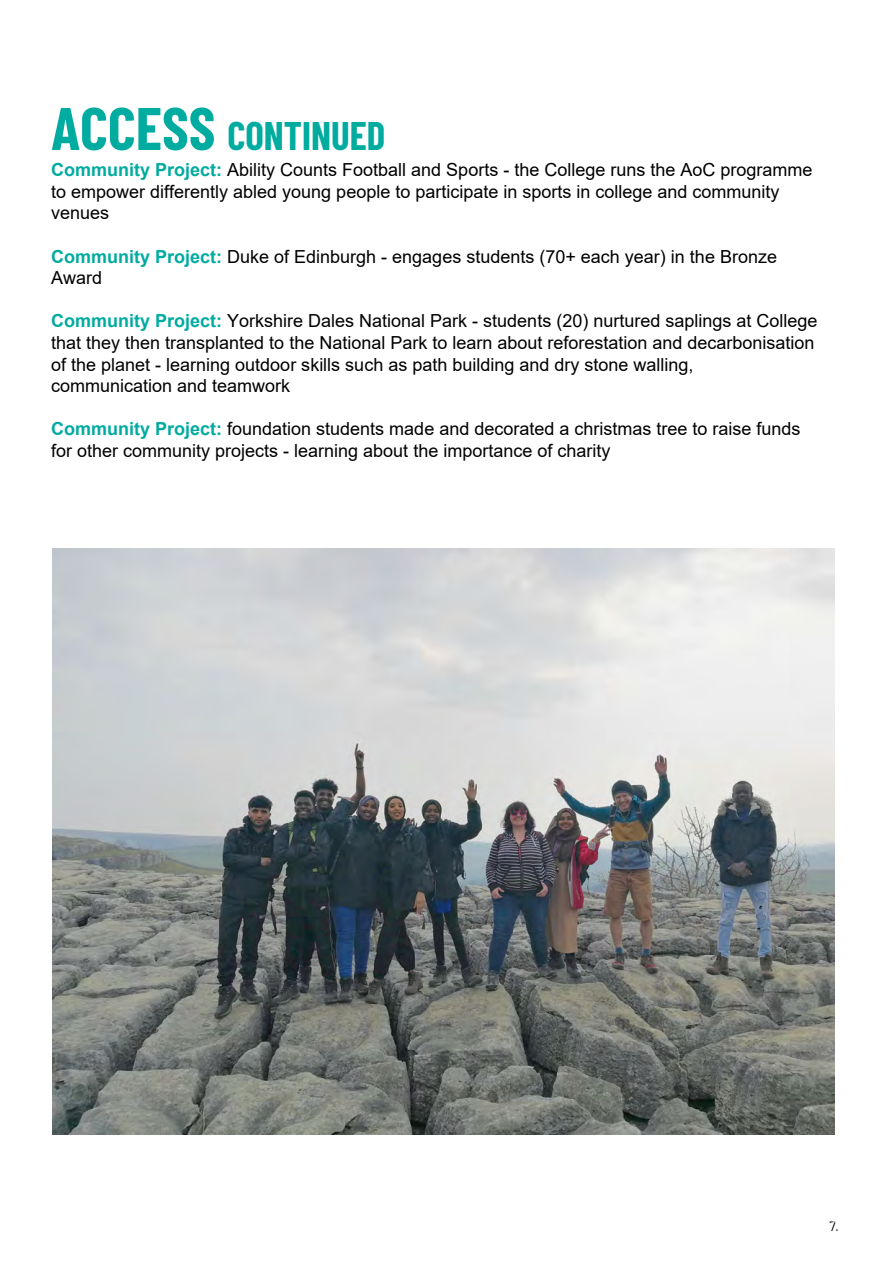
<style>
.page{position:relative;width:893px;height:1263px;background:#fff}
.page>*{position:absolute;margin:0;border:0;box-sizing:border-box;transform-origin:0 0}
.t1{font:700 39px "Barlow Condensed";color:#00ab9f}
.t2{font:18px/21.6px "Arial";color:#000}
.t3{font:13.5px "Barlow";color:#000}
.s1{font-size:60px}
.s2{font-weight:700;color:#00ab9f}
.s3{color:#fff}
</style>
<div class="page">
<img style="left:52px;top:548px;width:782px;height:587px">
<h1 class="t1" style="left:51px;top:108px;width:336px"><span class="s1">ACCESS</span> CONTINUED</h1>
<p class="t2" style="left:51px;top:159px;width:763px"><span class="s2">Community Project:</span> Ability Counts Football and Sports - the College runs the AoC programme to empower differently abled young people to participate in sports in college and community venues</p>
<p class="t2" style="left:51px;top:245px;width:727px"><span class="s2">Community Project:</span> Duke of Edinburgh - engages students (70+ each year) in the Bronze<br>Award</p>
<p class="t2" style="left:51px;top:310px;width:768px"><span class="s2">Community Project:</span> Yorkshire Dales National Park - students (20) nurtured saplings at College that they then transplanted to the National Park to learn about reforestation and decarbonisation of the planet - learning outdoor skills such as path building and dry stone walling, communication and teamwork</p>
<p class="t2" style="left:51px;top:418px;width:751px"><span class="s2">Community Project:</span> foundation students made and decorated a christmas tree to raise funds for other community projects - learning about the importance of charity</p>
<p class="t3" style="left:829px;top:1216px;width:11px">7 .<span class="s3">7</span></p>
</div>
